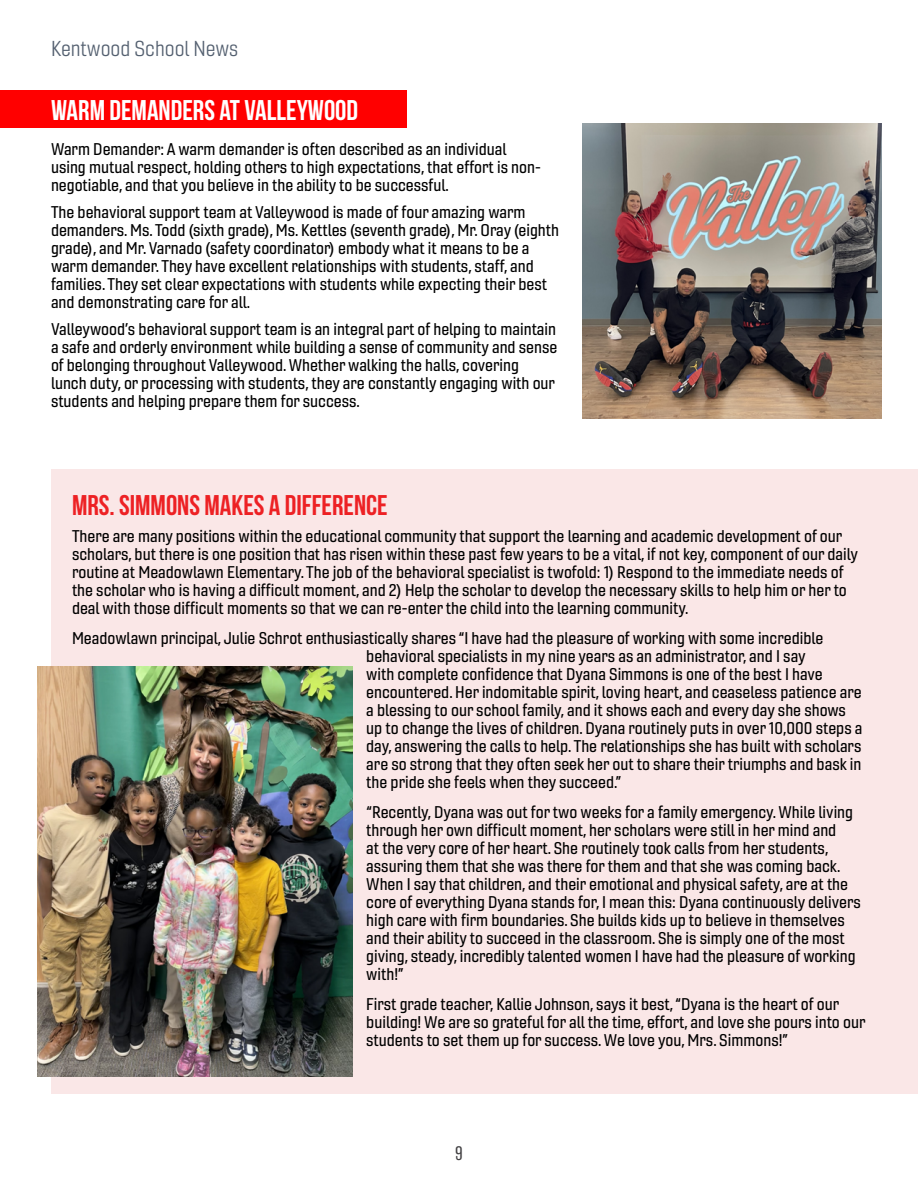
<style>
.page{position:relative;width:918px;height:1188px;background:#fff}
.page>*{position:absolute;margin:0;border:0;box-sizing:border-box;transform-origin:0 0}
.t1{font:28.5px "Bebas Neue";color:#ed2124}
.t2{font:28.5px "Bebas Neue";color:#fff}
.t3{font:21px "Gineso Nor Boo";color:#546070}
.t4{font:200 18px "Balboa";color:#414042}
.t5{font:16.5px/18px "Gineso Nor Med";color:#000}
</style>
<div class="page">
<div style="left:51px;top:469px;width:867px;height:625px;background:#fae7e7"></div>
<div style="left:0;top:90px;width:407px;height:38px;background:#f00"></div>
<img style="left:582px;top:124px;width:300px;height:294px">
<img style="left:38px;top:667px;width:315px;height:410px">
<p class="t3" style="left:51px;top:36px;width:189px">Kentwood School News</p>
<h1 class="t2" style="left:51px;top:95px;width:309px">WARM DEMANDERS AT VALLEYWOOD</h1>
<p class="t5" style="left:51px;top:140px;width:491px">Warm Demander: A warm demander is often described as an individual using mutual respect, holding others to high expectations, that effort is non&shy;negotiable, and that you believe in the ability to be successful.</p>
<p class="t5" style="left:51px;top:203px;width:510px">The behavioral support team at Valleywood is made of four amazing warm demanders. Ms. Todd (sixth grade), Ms. Kettles (seventh grade), Mr. Oray (eighth grade), and Mr. Varnado (safety coordinator) embody what it means to be a warm demander. They have excellent relationships with students, staff, and families. They set clear expectations with students while expecting their best and demonstrating care for all.</p>
<p class="t5" style="left:51px;top:320px;width:508px">Valleywood’s behavioral support team is an integral part of helping to maintain a safe and orderly environment while building a sense of community and sense of belonging throughout Valleywood. Whether walking the halls, covering lunch duty, or processing with students, they are constantly engaging with our students and helping prepare them for success.</p>
<h1 class="t1" style="left:72px;top:489px;width:317px">MRS. SIMMONS MAKES A DIFFERENCE</h1>
<p class="t5" style="left:72px;top:527px;width:788px">There are many positions within the educational community that support the learning and academic development of our scholars, but there is one position that has risen within these past few years to be a vital, if not key, component of our daily routine at Meadowlawn Elementary. The job of the behavioral specialist is twofold: 1) Respond to the immediate needs of the scholar who is having a difficult moment, and 2) Help the scholar to develop the necessary skills to help him or her to deal with those difficult moments so that we can re-enter the child into the learning community.</p>
<p class="t5" style="left:366px;top:629px;width:498px;text-indent:-294px">Meadowlawn principal, Julie Schrot enthusiastically shares “I have had the pleasure of working with some incredible behavioral specialists in my nine years as an administrator, and I say<br>with complete confidence that Dyana Simmons is one of the best I have encountered. Her indomitable spirit, loving heart, and ceaseless patience are a blessing to our school family, and it shows each and every day she shows up to change the lives of children. Dyana routinely puts in over 10,000 steps a day, answering the calls to help. The relationships she has built with scholars are so strong that they often seek her out to share their triumphs and bask in the pride she feels when they succeed.”</p>
<p class="t5" style="left:366px;top:803px;width:496px">“Recently, Dyana was out for two weeks for a family emergency. While living through her own difficult moment, her scholars were still in her mind and<br>at the very core of her heart. She routinely took calls from her students, assuring them that she was there for them and that she was coming back.<br>When I say that children, and their emotional and physical safety, are at the core of everything Dyana stands for, I mean this: Dyana continuously delivers high care with firm boundaries. She builds kids up to believe in themselves and their ability to succeed in the classroom. She is simply one of the most giving, steady, incredibly talented women I have had the pleasure of working with!”</p>
<p class="t5" style="left:366px;top:995px;width:501px">First grade teacher, Kallie Johnson, says it best, “Dyana is the heart of our building! We are so grateful for all the time, effort, and love she pours into our students to set them up for success. We love you, Mrs. Simmons!”</p>
<p class="t4" style="left:455px;top:1144px;width:9px">9</p>
</div>
